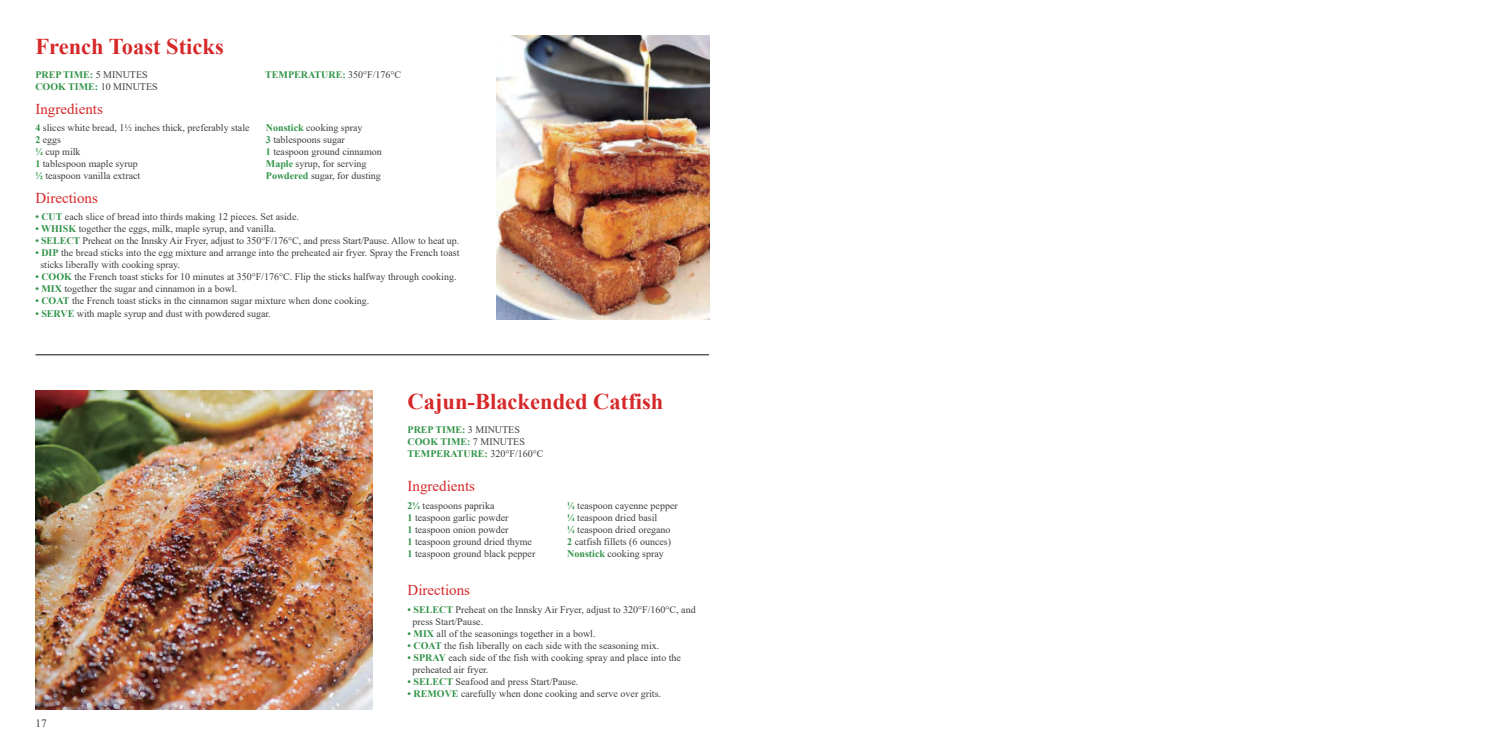
<style>
.page{position:relative;width:1489px;height:745px;background:#fff}
.page>*{position:absolute;margin:0;border:0;box-sizing:border-box;transform-origin:0 0}
.t1{font:700 22.5px "Times New Roman";color:#d62829}
.t2{font:15px "Times New Roman";color:#d62829}
.t3{font:11.25px "Times New Roman";color:#3e3e3f}
.t4{font:10px/12px "Times New Roman";color:#3e3e3f}
.t5{font:700 10px/12px "Times New Roman";color:#32944a}
.s1{font-weight:400;color:#3e3e3f}
.s2{font-weight:700;color:#32944a}
</style>
<div class="page">
<img style="left:496px;top:35px;width:213px;height:284px">
<img style="left:35px;top:390px;width:337px;height:319px">
<hr style="left:35px;top:354px;width:674px;height:1px;background:#3e3e3f">
<h1 class="t1" style="left:35px;top:30px;width:190px">French Toast Sticks</h1>
<p class="t5" style="left:35px;top:68px;width:114px">PREP TIME: <span class="s1">5 MINUTES</span></p>
<p class="t5" style="left:265px;top:68px;width:137px">TEMPERATURE: <span class="s1">350°F/176°C</span></p>
<p class="t5" style="left:35px;top:80px;width:124px">COOK TIME: <span class="s1">10 MINUTES</span></p>
<h2 class="t2" style="left:35px;top:98px;width:69px">Ingredients</h2>
<p class="t4" style="left:35px;top:121px;width:216px"><span class="s2">4</span> slices white bread, 1½ inches thick, preferably stale<br><span class="s2">2</span> eggs<br><span class="s2">¼</span> cup milk<br><span class="s2">1</span> tablespoon maple syrup<br><span class="s2">½</span> teaspoon vanilla extract</p>
<h2 class="t2" style="left:35px;top:187px;width:64px">Directions</h2>
<p class="t4" style="left:35px;top:210px;width:265px"><span class="s2">• CUT</span> each slice of bread into thirds making 12 pieces. Set aside.</p>
<p class="t4" style="left:35px;top:222px;width:242px"><span class="s2">• WHISK</span> together the eggs, milk, maple syrup, and vanilla.</p>
<p class="t4" style="left:35px;top:234px;width:425px"><span class="s2">• SELECT</span> Preheat on the Innsky Air Fryer, adjust to 350°F/176°C, and press Start/Pause. Allow to heat up.</p>
<p class="t4" style="left:40px;top:246px;width:420px;text-indent:-5px"><span class="s2">• DIP</span> the bread sticks into the egg mixture and arrange into the preheated air fryer. Spray the French toast sticks liberally with cooking spray.</p>
<p class="t4" style="left:35px;top:270px;width:422px"><span class="s2">• COOK</span> the French toast sticks for 10 minutes at 350°F/176°C. Flip the sticks halfway through cooking.</p>
<p class="t4" style="left:35px;top:282px;width:203px"><span class="s2">• MIX</span> together the sugar and cinnamon in a bowl.</p>
<p class="t4" style="left:35px;top:294px;width:335px"><span class="s2">• COAT</span> the French toast sticks in the cinnamon sugar mixture when done cooking.</p>
<p class="t4" style="left:35px;top:306px;width:237px"><span class="s2">• SERVE</span> with maple syrup and dust with powdered sugar.</p>
<p class="t4" style="left:266px;top:121px;width:117px"><span class="s2">Nonstick</span> cooking spray<br><span class="s2">3</span> tablespoons sugar<br><span class="s2">1</span> teaspoon ground cinnamon<br><span class="s2">Maple</span> syrup, for serving<br><span class="s2">Powdered</span> sugar, for dusting</p>
<p class="t3" style="left:35px;top:714px;width:13px">17</p>
<h1 class="t1" style="left:407px;top:385px;width:257px">Cajun-Blackended Catfish</h1>
<p class="t5" style="left:407px;top:423px;width:137px">PREP TIME: <span class="s1">3 MINUTES<br></span>COOK TIME: <span class="s1">7 MINUTES<br></span>TEMPERATURE: <span class="s1">320°F/160°C</span></p>
<h2 class="t2" style="left:407px;top:475px;width:69px">Ingredients</h2>
<p class="t4" style="left:407px;top:498px;width:129px"><span class="s2">2¼</span> teaspoons paprika<br><span class="s2">1</span> teaspoon garlic powder<br><span class="s2">1</span> teaspoon onion powder<br><span class="s2">1</span> teaspoon ground dried thyme<br><span class="s2">1</span> teaspoon ground black pepper</p>
<h2 class="t2" style="left:407px;top:579px;width:64px">Directions</h2>
<p class="t4" style="left:412px;top:602px;width:285px;text-indent:-5px"><span class="s2">• SELECT</span> Preheat on the Innsky Air Fryer, adjust to 320°F/160°C, and press Start/Pause.</p>
<p class="t4" style="left:407px;top:626px;width:189px"><span class="s2">• MIX</span> all of the seasonings together in a bowl.</p>
<p class="t4" style="left:407px;top:638px;width:253px"><span class="s2">• COAT</span> the fish liberally on each side with the seasoning mix.</p>
<p class="t4" style="left:412px;top:650px;width:270px;text-indent:-5px"><span class="s2">• SPRAY</span> each side of the fish with cooking spray and place into the preheated air fryer.</p>
<p class="t4" style="left:407px;top:674px;width:172px"><span class="s2">• SELECT</span> Seafood and press Start/Pause.</p>
<p class="t4" style="left:407px;top:686px;width:255px"><span class="s2">• REMOVE</span> carefully when done cooking and serve over grits.</p>
<p class="t4" style="left:567px;top:499px;width:112px"><span class="s2">¼</span> teaspoon cayenne pepper <span class="s2">¼</span> teaspoon dried basil<br><span class="s2">¼</span> teaspoon dried oregano<br><span class="s2">2</span> catfish fillets (6 ounces)<br><span class="s2">Nonstick</span> cooking spray</p>
</div>
